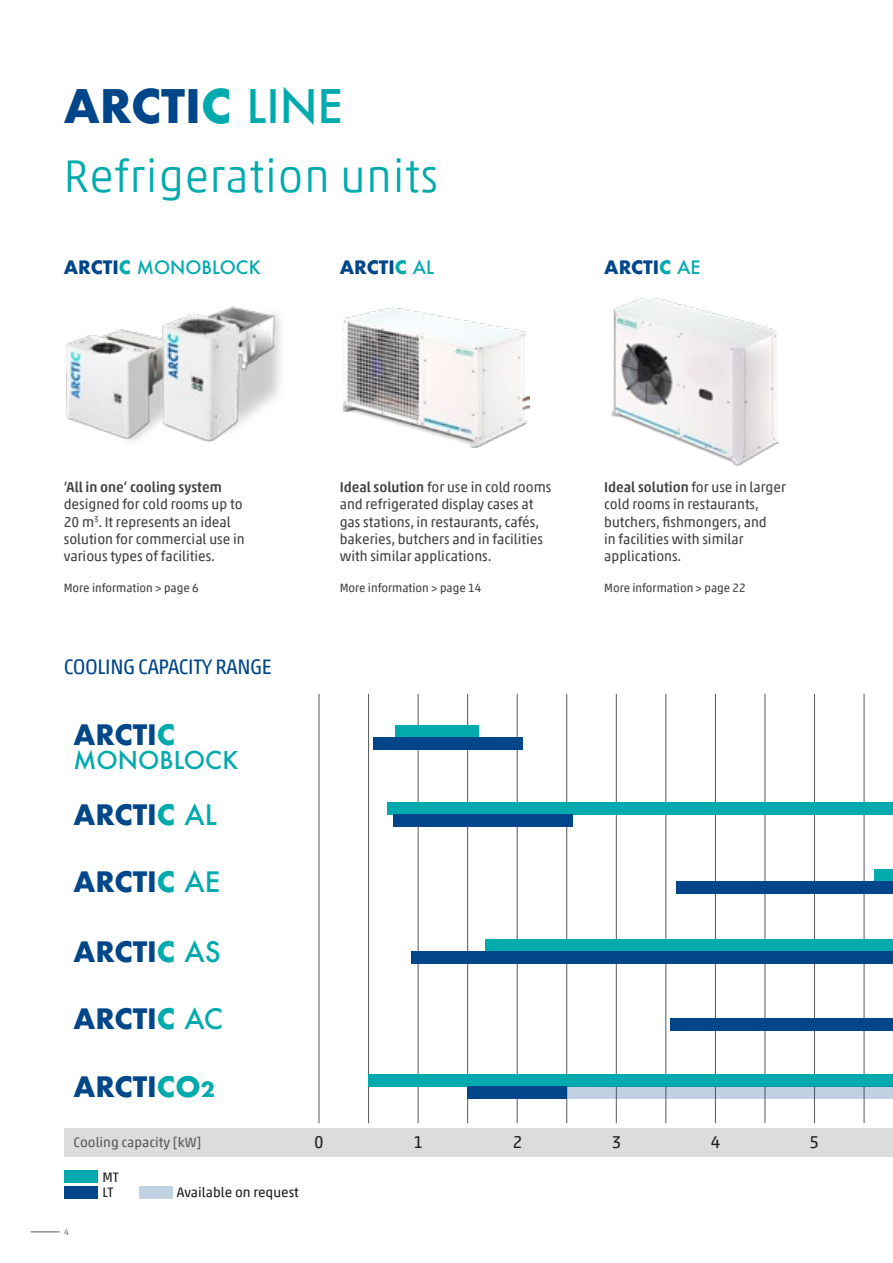
<style>
.page{position:relative;width:893px;height:1263px;background:#fff}
.page>*{position:absolute;margin:0;border:0;box-sizing:border-box;transform-origin:0 0}
.t1{font:300 45.9px "Akko Pro";letter-spacing:.02em;color:#00aaad}
.t2{font:700 45px "Futura";color:#004689}
.t3{font:700 27.3px "Futura";color:#004689}
.t4{font:500 24px "Futura";color:#00aaad}
.t5{font:21px "Akko Pro";letter-spacing:-.02em;color:#004689;scale:.96 1}
.t6{font:700 18px "Futura";color:#004689}
.t7{font:500 18px "Futura";color:#00aaad}
.t8{font:17.1px "Akko Pro";color:#231f20}
.t9{font:14.25px/17.1px "Akko Pro";color:#414142}
.t10{font:500 14.25px "Akko Pro";color:#414142}
.t11{font:13.65px/15.1px "Akko Pro";color:#231f20}
.t12{font:13.65px "Akko Pro";color:#58595b}
.t13{font:12px "Akko Pro";color:#414142}
.t14{font:300 9px "Akko Pro";color:#58595b}
.s1{color:#00aaad}
.s2{font-weight:500;color:#00aaad}
.s3{font-weight:700;color:#004689}
.s4{font-weight:700}
.s5{font-weight:500}
.s6{font-size:20.55px;color:#00aaad}
</style>
<div class="page">
<svg style="left:31px;top:1231px;width:29px;height:1px"></svg>
<img style="left:66px;top:306px;width:215px;height:136px">
<img style="left:344px;top:308px;width:185px;height:139px">
<img style="left:611px;top:297px;width:167px;height:168px">
<hr style="left:319px;top:694px;width:1px;height:429px;background:#58595b">
<hr style="left:368px;top:694px;width:1px;height:429px;background:#58595b">
<hr style="left:418px;top:694px;width:1px;height:429px;background:#58595b">
<hr style="left:467px;top:694px;width:1px;height:429px;background:#58595b">
<hr style="left:517px;top:694px;width:1px;height:429px;background:#58595b">
<hr style="left:566px;top:694px;width:1px;height:429px;background:#58595b">
<hr style="left:616px;top:694px;width:1px;height:429px;background:#58595b">
<hr style="left:666px;top:694px;width:1px;height:429px;background:#58595b">
<hr style="left:715px;top:694px;width:1px;height:429px;background:#58595b">
<hr style="left:765px;top:694px;width:1px;height:429px;background:#58595b">
<hr style="left:814px;top:694px;width:1px;height:429px;background:#58595b">
<hr style="left:864px;top:694px;width:1px;height:429px;background:#58595b">
<div style="left:64px;top:1128px;width:829px;height:28px;background:#dbdcdb"></div>
<div style="left:395px;top:725px;width:83px;height:13px;background:#00aaad"></div>
<div style="left:374px;top:737px;width:149px;height:13px;background:#004689"></div>
<div style="left:65px;top:1171px;width:33px;height:12px;background:#00aaad"></div>
<div style="left:64px;top:1186px;width:34px;height:12px;background:#004689"></div>
<div style="left:139px;top:1186px;width:33px;height:12px;background:#c0d1e1"></div>
<div style="left:387px;top:802px;width:506px;height:13px;background:#00aaad"></div>
<div style="left:393px;top:814px;width:180px;height:13px;background:#004689"></div>
<div style="left:874px;top:870px;width:19px;height:12px;background:#00aaad"></div>
<div style="left:676px;top:882px;width:217px;height:12px;background:#004689"></div>
<div style="left:486px;top:939px;width:407px;height:12px;background:#00aaad"></div>
<div style="left:412px;top:951px;width:481px;height:12px;background:#004689"></div>
<div style="left:671px;top:1018px;width:222px;height:12px;background:#004689"></div>
<div style="left:369px;top:1074px;width:524px;height:12px;background:#00aaad"></div>
<div style="left:468px;top:1086px;width:99px;height:12px;background:#004689"></div>
<div style="left:567px;top:1086px;width:326px;height:12px;background:#c0d1e1"></div>
<h2 class="t2" style="left:64px;top:74px;width:281px">ARCTI<span class="s1">C</span> <span class="s2">LINE</span></h2>
<h1 class="t1" style="left:64px;top:148px;width:376px">Refrigeration units</h1>
<p class="t7" style="left:64px;top:255px;width:198px"><span class="s3">ARCTI</span><span class="s4">C</span> MONOBLOCK</p>
<p class="t6" style="left:340px;top:254px;width:96px">ARCTI<span class="s1">C</span> <span class="s2">AL</span></p>
<p class="t6" style="left:604px;top:254px;width:98px">ARCTI<span class="s1">C</span> <span class="s2">AE</span></p>
<p class="t10" style="left:64px;top:479px;width:160px">‘All in one’ cooling system</p>
<p class="t9" style="left:64px;top:496px;width:182px">designed for cold rooms up to<br>20 m<sup>3</sup>. It represents an ideal solution for commercial use in various types of facilities.</p>
<p class="t13" style="left:64px;top:581px;width:136px">More information &gt; page 6</p>
<p class="t9" style="left:340px;top:479px;width:213px"><span class="s5">Ideal solution</span> for use in cold rooms and refrigerated display cases at gas stations, in restaurants, cafés, bakeries, butchers and in facilities with similar applications.</p>
<p class="t13" style="left:340px;top:581px;width:143px">More information &gt; page 14</p>
<p class="t9" style="left:604px;top:479px;width:183px"><span class="s5">Ideal solution</span> for use in larger cold rooms in restaurants, butchers, fishmongers, and<br>in facilities with similar applications.</p>
<p class="t13" style="left:604px;top:581px;width:143px">More information &gt; page 22</p>
<h3 class="t5" style="left:64px;top:653px;width:218px">COOLING CAPACITY RANGE</h3>
<h3 class="t3" style="left:73px;top:715px;width:103px">ARCTI<span class="s1">C</span></h3>
<h3 class="t4" style="left:73px;top:744px;width:166px">MONOBLOCK</h3>
<h3 class="t3" style="left:73px;top:795px;width:145px">ARCTI<span class="s1">C</span> <span class="s2">AL</span></h3>
<h3 class="t3" style="left:73px;top:862px;width:148px">ARCTI<span class="s1">C</span> <span class="s2">AE</span></h3>
<h3 class="t3" style="left:73px;top:931px;width:149px">ARCTI<span class="s1">C</span> <span class="s2">AS</span></h3>
<h3 class="t3" style="left:73px;top:999px;width:151px">ARCTI<span class="s1">C</span> <span class="s2">AC</span></h3>
<h3 class="t3" style="left:73px;top:1067px;width:143px">ARCTI<span class="s1">CO</span><span class="s6">2</span></h3>
<p class="t12" style="left:73px;top:1133px;width:129px">Cooling capacity [kW]</p>
<p class="t11" style="left:102px;top:1169px;width:18px">MT<br>LT</p>
<p class="t11" style="left:177px;top:1184px;width:123px">Available on request</p>
<p class="t14" style="left:64px;top:1226px;width:6px">4</p>
<p class="t8" style="left:314px;top:1132px;width:11px">0</p>
<p class="t8" style="left:414px;top:1132px;width:11px">1</p>
<p class="t8" style="left:513px;top:1132px;width:11px">2</p>
<p class="t8" style="left:612px;top:1132px;width:11px">3</p>
<p class="t8" style="left:711px;top:1132px;width:11px">4</p>
<p class="t8" style="left:809px;top:1132px;width:11px">5</p>
</div>
